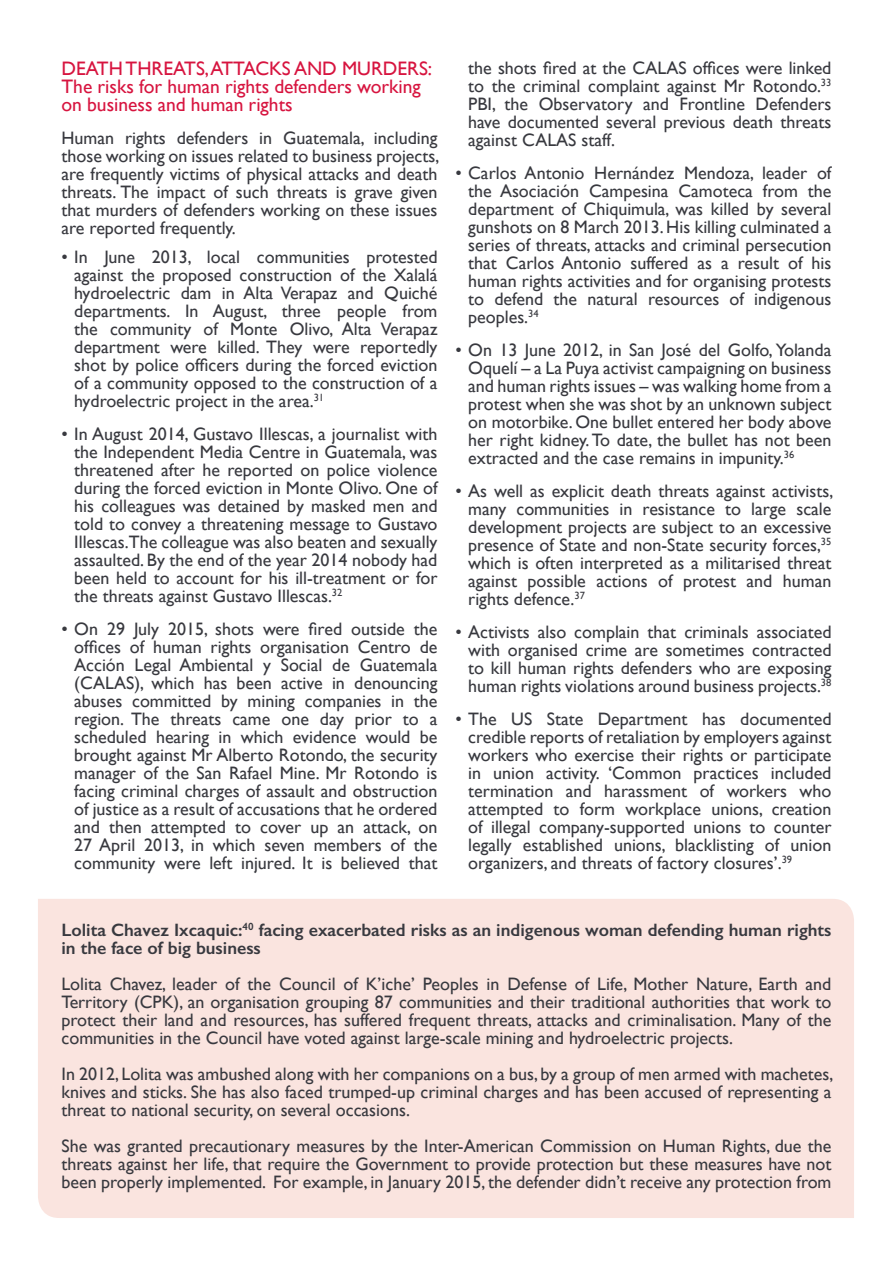
<style>
.page{position:relative;width:893px;height:1263px;background:#fff}
.page>*{position:absolute;margin:0;border:0;box-sizing:border-box;transform-origin:0 0}
.t1{font:19.5px/18px "Gill Sans";color:#d7143f}
.t2{font:18px/18px "Gill Sans";color:#38393f;text-align:justify}
.t3{font:600 18px/18px "Gill Sans";color:#38393f}
</style>
<div class="page">
<div style="left:38px;top:899px;width:816px;height:319px;background:#fae4df"></div>
<p class="t1" style="left:62px;top:59px;width:372px">DEATH THREATS, ATTACKS AND MURDERS:<br>The risks for human rights defenders working on business and human rights</p>
<p class="t2" style="left:62px;top:129px;width:379px">Human rights defenders in Guatemala, including those working on issues related to business projects, are frequently victims of physical attacks and death threats. The impact of such threats is grave given that murders of defenders working on these issues are reported frequently.</p>
<p class="t2" style="left:74px;top:247px;width:365px;text-indent:-13px">• In June 2013, local communities protested against the proposed construction of the Xalalá hydroelectric dam in Alta Verapaz and Quiché departments. In August, three people from the community of Monte Olivo, Alta Verapaz department were killed. They were reportedly shot by police officers during the forced eviction of a community opposed to the construction of a hydroelectric project in the area.<sup>31</sup></p>
<p class="t2" style="left:74px;top:424px;width:365px;text-indent:-13px">• In August 2014, Gustavo Illescas, a journalist with the Independent Media Centre in Guatemala, was threatened after he reported on police violence during the forced eviction in Monte Olivo. One of his colleagues was detained by masked men and told to convey a threatening message to Gustavo Illescas.The colleague was also beaten and sexually assaulted. By the end of the year 2014 nobody had been held to account for his ill-treatment or for the threats against Gustavo Illescas.<sup>32</sup></p>
<p class="t2" style="left:74px;top:619px;width:365px;text-indent:-13px">• On 29 July 2015, shots were fired outside the offices of human rights organisation Centro de Acción Legal Ambiental y Social de Guatemala (CALAS), which has been active in denouncing abuses committed by mining companies in the region. The threats came one day prior to a scheduled hearing in which evidence would be brought against Mr Alberto Rotondo, the security manager of the San Rafael Mine. Mr Rotondo is facing criminal charges of assault and obstruction of justice as a result of accusations that he ordered and then attempted to cover up an attack, on 27 April 2013, in which seven members of the community were left injured. It is believed that</p>
<p class="t2" style="left:468px;top:59px;width:365px">the shots fired at the CALAS offices were linked to the criminal complaint against Mr Rotondo.<sup>33<br></sup>PBI, the Observatory and Frontline Defenders have documented several previous death threats against CALAS staff.</p>
<p class="t2" style="left:468px;top:164px;width:365px;text-indent:-13px">• Carlos Antonio Hernández Mendoza, leader of the Asociación Campesina Camoteca from the department of Chiquimula, was killed by several gunshots on 8 March 2013. His killing culminated a series of threats, attacks and criminal persecution that Carlos Antonio suffered as a result of his human rights activities and for organising protests to defend the natural resources of indigenous peoples.<sup>34</sup></p>
<p class="t2" style="left:468px;top:341px;width:365px;text-indent:-13px">• On 13 June 2012, in San José del Golfo, Yolanda Oquelí – a La Puya activist campaigning on business and human rights issues – was walking home from a protest when she was shot by an unknown subject on motorbike. One bullet entered her body above her right kidney. To date, the bullet has not been extracted and the case remains in impunity.<sup>36</sup></p>
<p class="t2" style="left:468px;top:482px;width:367px;text-indent:-13px">• As well as explicit death threats against activists, many communities in resistance to large scale development projects are subject to an excessive presence of State and non-State security forces,<sup>35 </sup>which is often interpreted as a militarised threat against possible actions of protest and human rights defence.<sup>37</sup></p>
<p class="t2" style="left:468px;top:623px;width:365px;text-indent:-13px">• Activists also complain that criminals associated with organised crime are sometimes contracted to kill human rights defenders who are exposing human rights violations around business projects.<sup>38</sup></p>
<p class="t2" style="left:468px;top:710px;width:365px;text-indent:-13px">• The US State Department has documented credible reports of retaliation by employers against workers who exercise their rights or participate in union activity. ‘Common practices included termination and harassment of workers who attempted to form workplace unions, creation of illegal company-supported unions to counter legally established unions, blacklisting of union organizers, and threats of factory closures’.<sup>39</sup></p>
<p class="t3" style="left:62px;top:921px;width:771px">Lolita Chavez Ixcaquic:<sup>40</sup> facing exacerbated risks as an indigenous woman defending human rights in the face of big business</p>
<p class="t2" style="left:62px;top:975px;width:771px">Lolita Chavez, leader of the Council of K’iche’ Peoples in Defense of Life, Mother Nature, Earth and Territory (CPK), an organisation grouping 87 communities and their traditional authorities that work to protect their land and resources, has suffered frequent threats, attacks and criminalisation. Many of the communities in the Council have voted against large-scale mining and hydroelectric projects.</p>
<p class="t2" style="left:62px;top:1065px;width:773px">In 2012, Lolita was ambushed along with her companions on a bus, by a group of men armed with machetes, knives and sticks. She has also faced trumped-up criminal charges and has been accused of representing a threat to national security, on several occasions.</p>
<p class="t2" style="left:62px;top:1137px;width:771px">She was granted precautionary measures by the Inter-American Commission on Human Rights, due the threats against her life, that require the Government to provide protection but these measures have not been properly implemented. For example, in January 2015, the defender didn’t receive any protection from</p>
</div>
